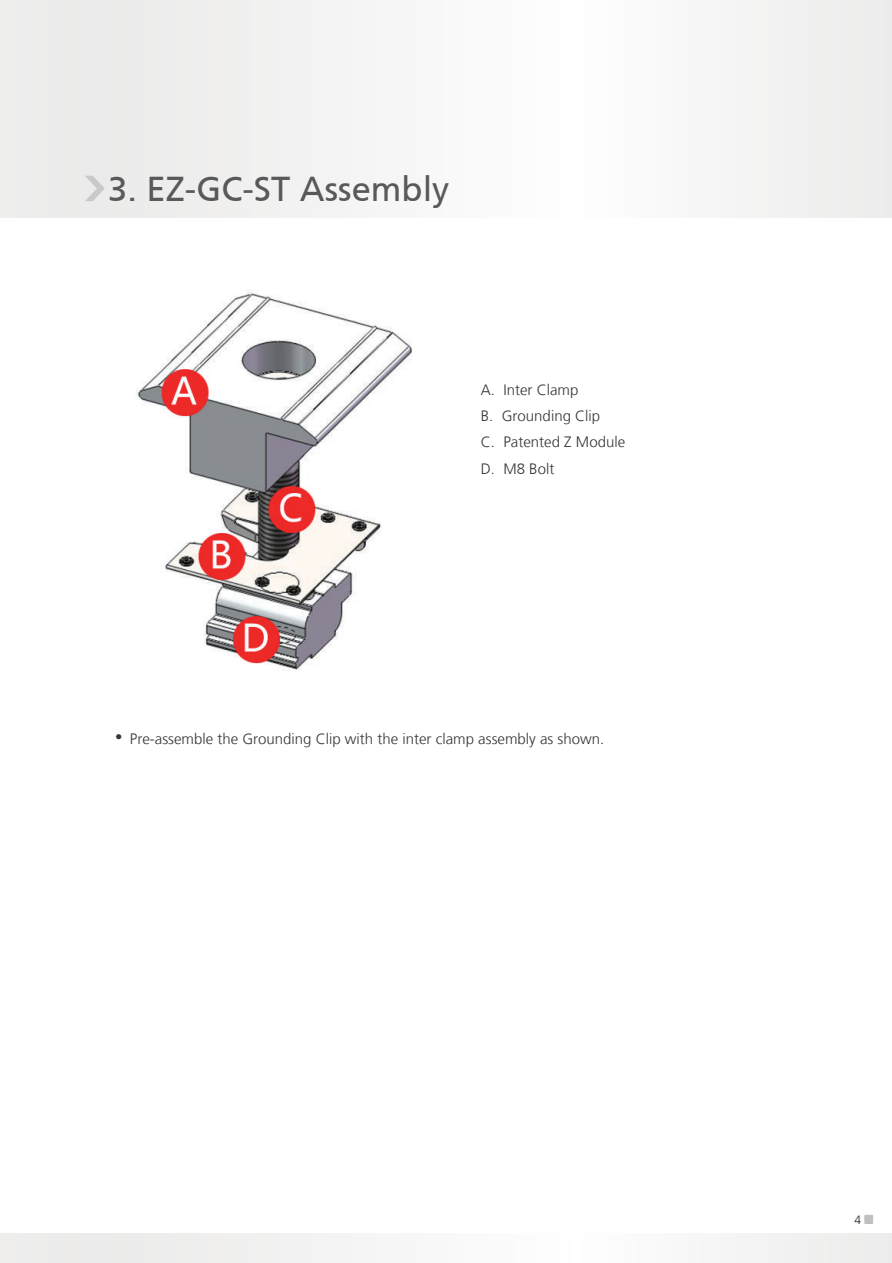
<style>
.page{position:relative;width:892px;height:1263px;background:#fff}
.page>*{position:absolute;margin:0;border:0;box-sizing:border-box;transform-origin:0 0}
.t1{font:34.5px "Frutiger CE";color:#59595c}
.t2{font:300 15px/26.2px "Frutiger LT";color:#373432}
.t3{font:300 14.7px "Frutiger LT";color:#373432}
.t4{font:300 12px "Frutiger LT";color:#231f20}
</style>
<div class="page">
<div style="left:0;top:0;width:892px;height:217px;background:#f3f3f2"></div>
<div style="left:0;top:1233px;width:892px;height:30px;background:#f3f3f2"></div>
<svg style="left:85px;top:176px;width:20px;height:25px"></svg>
<div style="left:864px;top:1215px;width:9px;height:9px;background:#c1bfbf"></div>
<img style="left:136px;top:289px;width:276px;height:382px">
<h1 class="t1" style="left:108px;top:169px;width:343px">3. EZ-GC-ST Assembly</h1>
<p class="t2" style="left:481px;top:377px;width:146px">A. Inter Clamp<br>B. Grounding Clip<br>C. Patented Z Module<br>D. M8 Bolt</p>
<p class="t3" style="left:115px;top:729px;width:9px">•</p>
<p class="t2" style="left:130px;top:726px;width:476px">Pre-assemble the Grounding Clip with the inter clamp assembly as shown.</p>
<p class="t4" style="left:854px;top:1213px;width:8px">4</p>
</div>
